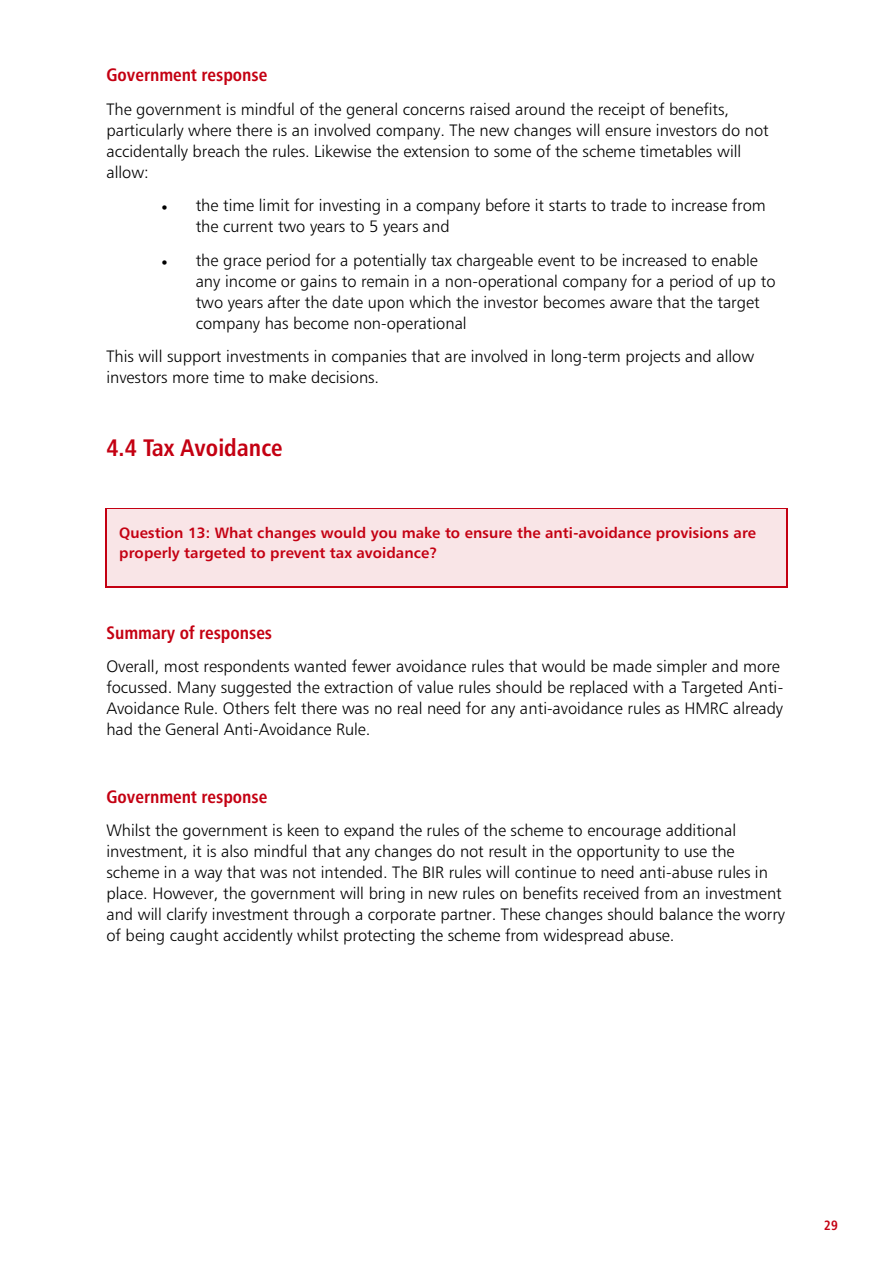
<style>
.page{position:relative;width:893px;height:1263px;background:#fff}
.page>*{position:absolute;margin:0;border:0;box-sizing:border-box;transform-origin:0 0}
.t1{font:700 24px "Humnst 777 Cn BT";color:#c40012}
.t2{font:700 18px "Humnst 777 Cn BT";color:#c40012}
.t3{font:16.5px/21px "Humnst 777 Lt BT2";color:#000}
.t4{font:700 15px/19.6px "Humnst 777 BT";color:#c40012}
.t5{font:700 13.5px "Humnst 777 Cn BT";color:#c40012}
</style>
<div class="page">
<div style="left:107px;top:509px;width:679px;height:77px;background:#f9e5e7"></div>
<svg style="left:106px;top:508px;width:1px;height:14px"></svg>
<hr style="left:107px;top:508px;width:679px;height:1px;background:#c40012">
<svg style="left:786px;top:508px;width:2px;height:14px"></svg>
<hr style="left:106px;top:522px;width:1px;height:64px;background:#c40012">
<hr style="left:107px;top:586px;width:679px;height:2px;background:#c40012">
<hr style="left:786px;top:522px;width:2px;height:64px;background:#c40012">
<h3 class="t2" style="left:106px;top:64px;width:163px">Government response</h3>
<p class="t3" style="left:106px;top:99px;width:664px">The government is mindful of the general concerns raised around the receipt of benefits, particularly where there is an involved company. The new changes will ensure investors do not accidentally breach the rules. Likewise the extension to some of the scheme timetables will allow:</p>
<p class="t3" style="left:196px;top:195px;width:572px;text-indent:-34px">• the time limit for investing in a company before it starts to trade to increase from the current two years to 5 years and</p>
<p class="t3" style="left:196px;top:249px;width:581px;text-indent:-34px">• the grace period for a potentially tax chargeable event to be increased to enable any income or gains to remain in a non-operational company for a period of up to two years after the date upon which the investor becomes aware that the target company has become non-operational</p>
<p class="t3" style="left:106px;top:346px;width:649px">This will support investments in companies that are involved in long-term projects and allow investors more time to make decisions.</p>
<h1 class="t1" style="left:106px;top:433px;width:178px">4.4 Tax Avoidance</h1>
<p class="t4" style="left:119px;top:523px;width:639px">Question 13: What changes would you make to ensure the anti-avoidance provisions are properly targeted to prevent tax avoidance?</p>
<h3 class="t2" style="left:106px;top:621px;width:167px">Summary of responses</h3>
<p class="t3" style="left:106px;top:656px;width:678px">Overall, most respondents wanted fewer avoidance rules that would be made simpler and more focussed. Many suggested the extraction of value rules should be replaced with a Targeted Anti-Avoidance Rule. Others felt there was no real need for any anti-avoidance rules as HMRC already had the General Anti-Avoidance Rule.</p>
<h3 class="t2" style="left:106px;top:785px;width:163px">Government response</h3>
<p class="t3" style="left:106px;top:820px;width:680px">Whilst the government is keen to expand the rules of the scheme to encourage additional investment, it is also mindful that any changes do not result in the opportunity to use the scheme in a way that was not intended. The BIR rules will continue to need anti-abuse rules in place. However, the government will bring in new rules on benefits received from an investment and will clarify investment through a corporate partner. These changes should balance the worry of being caught accidently whilst protecting the scheme from widespread abuse.</p>
<p class="t5" style="left:824px;top:1217px;width:15px">29</p>
</div>
